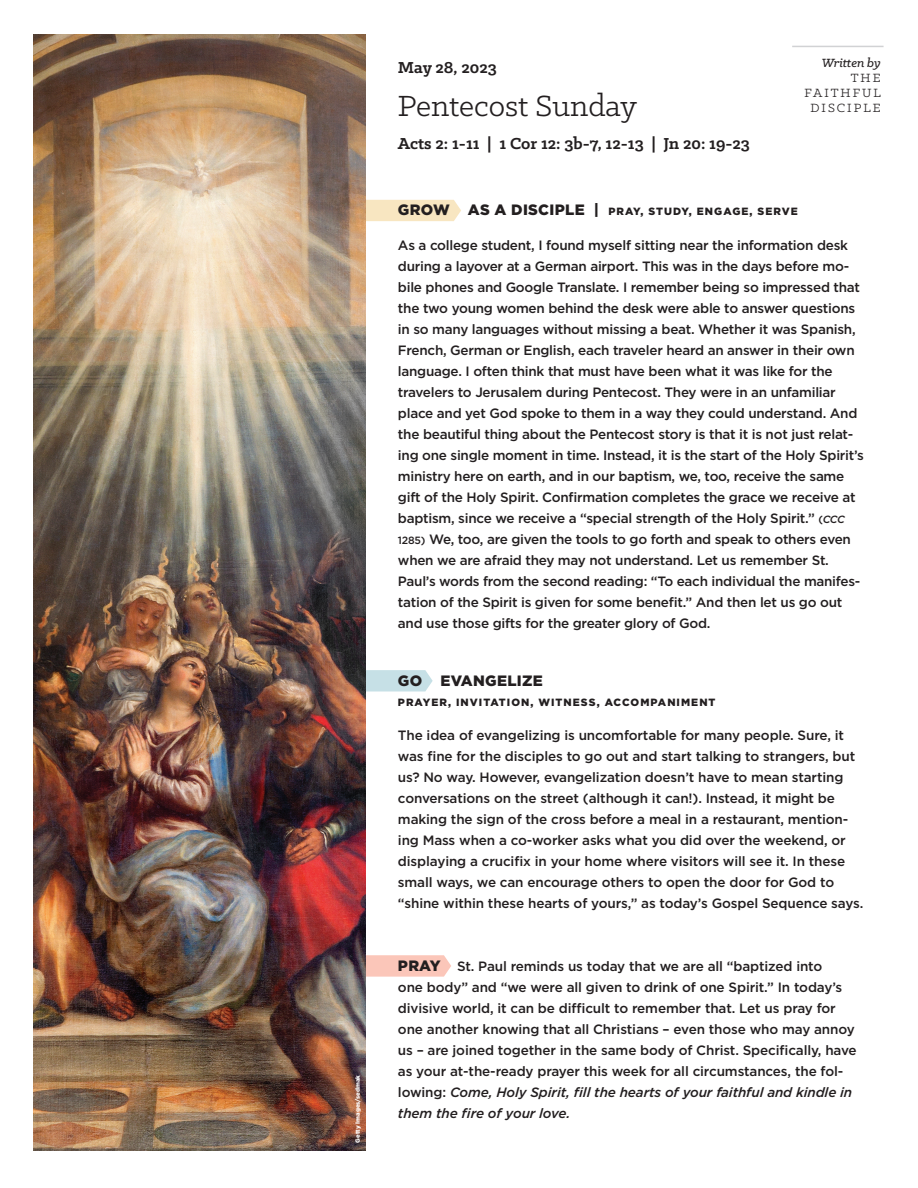
<style>
.page{position:relative;width:918px;height:1188px;background:#fff}
.page>*{position:absolute;margin:0;border:0;box-sizing:border-box;transform-origin:0 0}
.Week_name{font:33px "Klinic Slab";color:#231f20}
.Date{font:700 18px "Klinic Slab";color:#231f20}
.t1{font:900 15px "Gotham";letter-spacing:.02em;color:#231f20}
.Gotham_Medium_Body_c{font:500 13.5px/21px "Gotham";letter-spacing:-.02em;color:#231f20}
.Gotham_Medium_Body_c-2{font:13.5px/15px "Klinic Slab";letter-spacing:.15em;color:#231f20;text-align:right}
.Gotham_Medium_Body_c-3{font:italic 500 13.5px "Klinic Slab";color:#231f20}
.t2{font:900 10.5px "Gotham";letter-spacing:.1em;color:#231f20}
.Gotham_Medium_Body_c-4{font:900 6px "Gotham";color:#fff}
.s1{font-size:15px}
.s2{font-size:10.5px}
.s3{font-style:italic;font-size:10.5px}
.s4{font-weight:900;font-size:15px}
.s5{font-style:italic}
</style>
<div class="page">
<div style="left:365px;top:200px;width:96px;height:21px;background:#f8e6c1"></div>
<svg style="left:365px;top:955px;width:86px;height:22px;background:#f9c8bc"></svg>
<svg style="left:365px;top:670px;width:68px;height:22px"></svg>
<img style="left:33px;top:35px;width:332px;height:1115px">
<hr style="left:792px;top:46px;width:92px;height:1px;background:#d1d2d4">
<p class="Gotham_Medium_Body_c-4" style="left:354px;top:1143px;width:69px;rotate:-90deg">Getty Images/sedmak</p>
<p class="Date" style="left:398px;top:55px;width:100px">May 28, 2023</p>
<p class="Week_name" style="left:398px;top:85px;width:241px">Pentecost Sunday</p>
<p class="Date" style="left:398px;top:132px;width:353px">Acts 2: 1-11 | 1 Cor 12: 3b-7, 12-13 | Jn 20: 19-23</p>
<p class="Gotham_Medium_Body_c-3" style="left:822px;top:54px;width:60px">Written by</p>
<p class="Gotham_Medium_Body_c-2" style="left:804px;top:70px;width:78px">THE<br>FAITHFUL<br>DISCIPLE</p>
<p class="t2" style="left:398px;top:204px;width:401px"><span class="s1">GROW AS A DISCIPLE |</span> PRAY, STUDY, ENGAGE, SERVE</p>
<p class="Gotham_Medium_Body_c" style="left:398px;top:234px;width:468px">As a college student, I found myself sitting near the information desk during a layover at a German airport. This was in the days before mo&shy;bile phones and Google Translate. I remember being so impressed that the two young women behind the desk were able to answer questions in so many languages without missing a beat. Whether it was Spanish, French, German or English, each traveler heard an answer in their own language. I often think that must have been what it was like for the travelers to Jerusalem during Pentecost. They were in an unfamiliar place and yet God spoke to them in a way they could understand. And the beautiful thing about the Pentecost story is that it is not just relat&shy;ing one single moment in time. Instead, it is the start of the Holy Spirit’s ministry here on earth, and in our baptism, we, too, receive the same gift of the Holy Spirit. Confirmation completes the grace we receive at baptism, since we receive a “special strength of the Holy Spirit.” <span class="s2">(</span><span class="s3">CCC </span><span class="s2">1285)</span> We, too, are given the tools to go forth and speak to others even when we are afraid they may not understand. Let us remember St.<br>Paul’s words from the second reading: “To each individual the manifes&shy;tation of the Spirit is given for some benefit.” And then let us go out and use those gifts for the greater glory of God.</p>
<p class="t1" style="left:398px;top:671px;width:146px">GO EVANGELIZE</p>
<p class="t2" style="left:398px;top:695px;width:319px">PRAYER, INVITATION, WITNESS, ACCOMPANIMENT</p>
<p class="Gotham_Medium_Body_c" style="left:398px;top:725px;width:467px">The idea of evangelizing is uncomfortable for many people. Sure, it was fine for the disciples to go out and start talking to strangers, but us? No way. However, evangelization doesn’t have to mean starting conversations on the street (although it can!). Instead, it might be making the sign of the cross before a meal in a restaurant, mention&shy;ing Mass when a co-worker asks what you did over the weekend, or displaying a crucifix in your home where visitors will see it. In these small ways, we can encourage others to open the door for God to “shine within these hearts of yours,” as today’s Gospel Sequence says.</p>
<p class="Gotham_Medium_Body_c" style="left:398px;top:956px;width:460px"><span class="s4">PRAY</span> St. Paul reminds us today that we are all “baptized into<br>one body” and “we were all given to drink of one Spirit.” In today’s divisive world, it can be difficult to remember that. Let us pray for one another knowing that all Christians – even those who may annoy us – are joined together in the same body of Christ. Specifically, have as your at-the-ready prayer this week for all circumstances, the fol&shy;lowing: <span class="s5">Come, Holy Spirit, fill the hearts of your faithful and kindle in them the fire of your love.</span></p>
</div>
